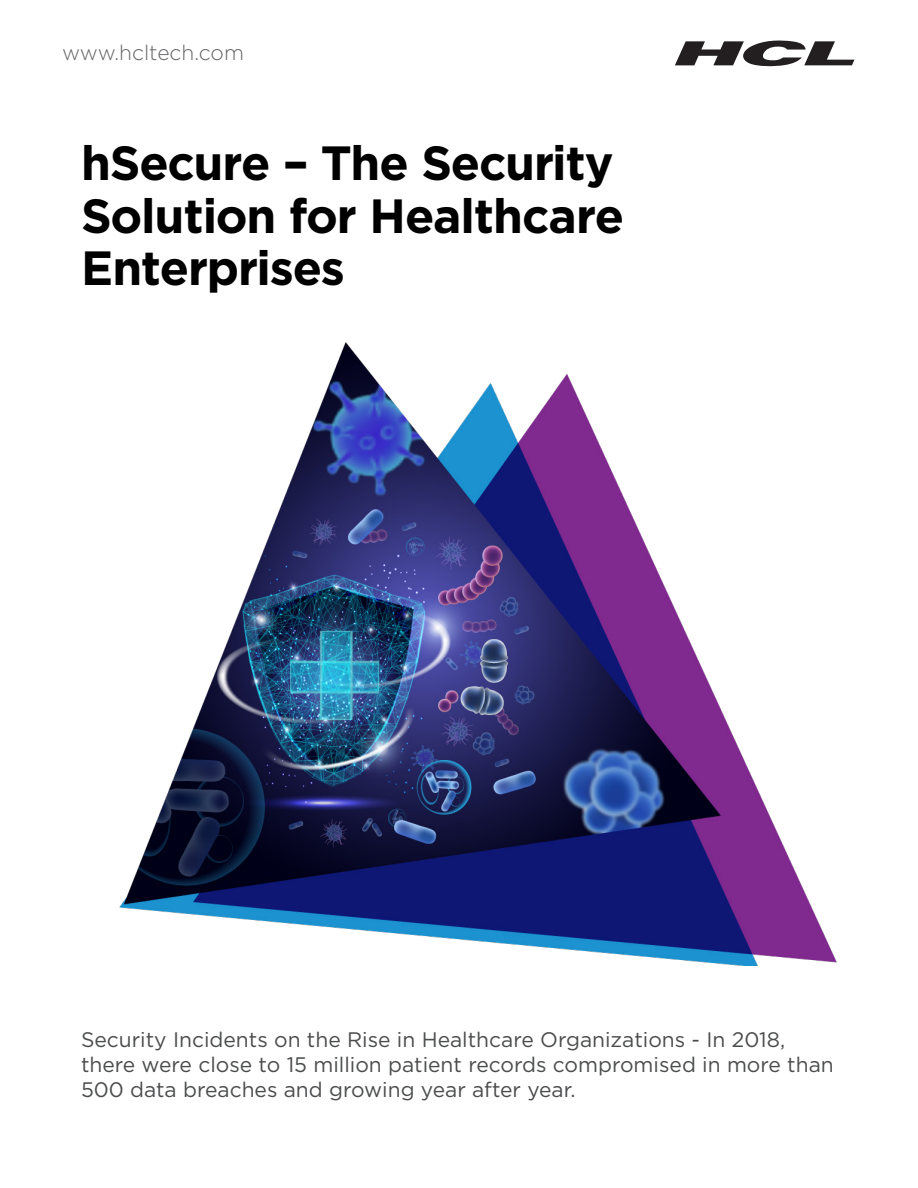
<style>
.page{position:relative;width:918px;height:1188px;background:#fff}
.page>*{position:absolute;margin:0;border:0;box-sizing:border-box;transform-origin:0 0}
.Subhead{font:700 48px/52.5px "Gotham";letter-spacing:-.025em;color:#000}
.Subhead-2{font:21px/25.2px "Gotham";color:#4b4c4d}
.t1{font:300 21px "Gotham";color:#636366}
</style>
<div class="page">
<svg style="left:675px;top:40px;width:179px;height:27px"></svg>
<img style="left:119px;top:343px;width:718px;height:623px">
<p class="t1" style="left:62px;top:41px;width:183px">www.hcltech.com</p>
<p class="Subhead" style="left:81px;top:136px;width:545px">hSecure – The Security<br>Solution for Healthcare<br>Enterprises</p>
<p class="Subhead-2" style="left:81px;top:1027px;width:754px">Security Incidents on the Rise in Healthcare Organizations - In 2018, there were close to 15 million patient records compromised in more than<br>500 data breaches and growing year after year.</p>
</div>
